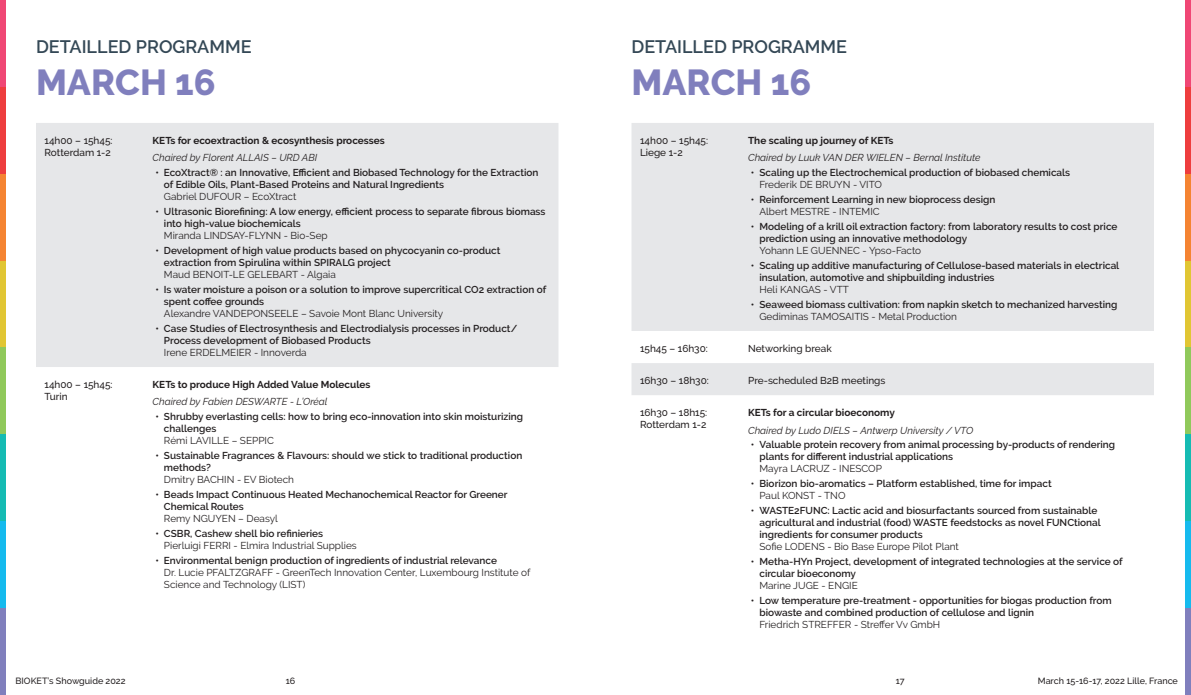
<style>
.page{position:relative;width:1191px;height:695px;background:#fff}
.page>*{position:absolute;margin:0;border:0;box-sizing:border-box;transform-origin:0 0}
.t1{font:800 36px "Raleway";color:#807fbd}
.t2{font:600 18px "Raleway";color:#344856}
.t3{font:600 10px/12px "Raleway";color:#231f20}
.t4{font:10px/12px "Raleway";color:#231f20}
.t5{font:500 10px/12px "Raleway";color:#231f20}
.t6{font:italic 10px "Raleway";color:#231f20}
.t7{font:700 10px "Raleway";color:#231f20}
.t8{font:500 9px "Raleway";color:#231f20}
.s1{font-weight:400}
.s2{font-weight:600}
</style>
<div class="page">
<div style="left:0;top:87px;width:6px;height:87px;background:#ee3d3e"></div>
<div style="left:0;top:0;width:6px;height:87px;background:#f04775"></div>
<div style="left:0;top:174px;width:6px;height:86px;background:#f58432"></div>
<div style="left:0;top:260px;width:6px;height:87px;background:#e1c633"></div>
<div style="left:0;top:347px;width:6px;height:87px;background:#90c95b"></div>
<div style="left:0;top:434px;width:6px;height:87px;background:#15bbb3"></div>
<div style="left:0;top:521px;width:6px;height:87px;background:#15baee"></div>
<div style="left:0;top:608px;width:6px;height:86px;background:#807fbd"></div>
<div style="left:1185px;top:87px;width:6px;height:87px;background:#ee3d3e"></div>
<div style="left:1185px;top:0;width:6px;height:87px;background:#f04775"></div>
<div style="left:1185px;top:174px;width:6px;height:86px;background:#f58432"></div>
<div style="left:1185px;top:260px;width:6px;height:87px;background:#e1c633"></div>
<div style="left:1185px;top:347px;width:6px;height:87px;background:#90c95b"></div>
<div style="left:1185px;top:434px;width:6px;height:87px;background:#15bbb3"></div>
<div style="left:1185px;top:521px;width:6px;height:87px;background:#15baee"></div>
<div style="left:1185px;top:608px;width:6px;height:86px;background:#807fbd"></div>
<div style="left:36px;top:123px;width:522px;height:244px;background:#e6e7e9"></div>
<svg style="left:631px;top:123px;width:523px;height:272px;fill:#e6e7e9"></svg>
<p class="t2" style="left:36px;top:36px;width:217px">DETAILLED PROGRAMME</p>
<p class="t2" style="left:631px;top:36px;width:217px">DETAILLED PROGRAMME</p>
<p class="t1" style="left:36px;top:62px;width:181px">MARCH 16</p>
<p class="t1" style="left:631px;top:62px;width:181px">MARCH 16</p>
<p class="t5" style="left:45px;top:134px;width:70px">14h00 – 15h45:<br>Rotterdam 1-2</p>
<p class="t7" style="left:153px;top:134px;width:234px">KETs for ecoextraction &amp; ecosynthesis processes</p>
<p class="t6" style="left:153px;top:152px;width:166px">Chaired by Florent ALLAIS – URD ABI</p>
<p class="t3" style="left:164px;top:167px;width:376px;text-indent:-9px">• EcoXtract® : an Innovative, Efficient and Biobased Technology for the Extraction of Edible Oils, Plant-Based Proteins and Natural Ingredients<br><span class="s1">Gabriel DUFOUR – EcoXtract</span></p>
<p class="t3" style="left:164px;top:205px;width:383px;text-indent:-9px">• Ultrasonic Biorefining: A low energy, efficient process to separate fibrous biomass into high-value biochemicals<br><span class="s1">Miranda LINDSAY-FLYNN - Bio-Sep</span></p>
<p class="t3" style="left:164px;top:244px;width:338px;text-indent:-9px">• Development of high value products based on phycocyanin co-product extraction from Spirulina within SPIRALG project<br><span class="s1">Maud BENOIT-LE GELEBART - Algaia</span></p>
<p class="t3" style="left:164px;top:283px;width:384px;text-indent:-9px">• Is water moisture a poison or a solution to improve supercritical CO2 extraction of spent coffee grounds<br><span class="s1">Alexandre VANDEPONSEELE – Savoie Mont Blanc University</span></p>
<p class="t3" style="left:164px;top:322px;width:355px;text-indent:-9px">• Case Studies of Electrosynthesis and Electrodialysis processes in Product/<br>Process development of Biobased Products<br><span class="s1">Irene ERDELMEIER - Innoverda</span></p>
<p class="t5" style="left:45px;top:378px;width:70px">14h00 – 15h45:<br>Turin</p>
<p class="t7" style="left:153px;top:378px;width:219px">KETs to produce High Added Value Molecules</p>
<p class="t6" style="left:153px;top:396px;width:176px">Chaired by Fabien DESWARTE - L’Oréal</p>
<p class="t3" style="left:164px;top:410px;width:361px;text-indent:-9px">• Shrubby everlasting cells: how to bring eco-innovation into skin moisturizing challenges<br><span class="s1">Rémi LAVILLE – SEPPIC</span></p>
<p class="t3" style="left:164px;top:449px;width:360px;text-indent:-9px">• Sustainable Fragrances &amp; Flavours: should we stick to traditional production methods?<br><span class="s1">Dmitry BACHIN - EV Biotech</span></p>
<p class="t3" style="left:164px;top:488px;width:345px;text-indent:-9px">• Beads Impact Continuous Heated Mechanochemical Reactor for Greener<br>Chemical Routes<br><span class="s1">Remy NGUYEN – Deasyl</span></p>
<p class="t4" style="left:164px;top:527px;width:194px;text-indent:-9px"><span class="s2">• CSBR, Cashew shell bio refinieries<br></span>Pierluigi FERRI - Elmira Industrial Supplies</p>
<p class="t4" style="left:164px;top:554px;width:368px;text-indent:-9px"><span class="s2">• Environmental benign production of ingredients of industrial relevance<br></span>Dr. Lucie PFALTZGRAFF - GreenTech Innovation Center, Luxembourg Institute of<br>Science and Technology (LIST)</p>
<p class="t5" style="left:640px;top:134px;width:70px">14h00 – 15h45:<br>Liege 1-2</p>
<p class="t7" style="left:748px;top:134px;width:147px">The scaling up journey of KETs</p>
<p class="t6" style="left:748px;top:152px;width:234px">Chaired by Luuk VAN DER WIELEN – Bernal Institute</p>
<p class="t3" style="left:759px;top:167px;width:312px;text-indent:-9px">• Scaling up the Electrochemical production of biobased chemicals<br><span class="s1">Frederik DE BRUYN - VITO</span></p>
<p class="t3" style="left:759px;top:193px;width:237px;text-indent:-9px">• Reinforcement Learning in new bioprocess design<br><span class="s1">Albert MESTRE - INTEMIC</span></p>
<p class="t3" style="left:759px;top:220px;width:359px;text-indent:-9px">• Modeling of a krill oil extraction factory: from laboratory results to cost price prediction using an innovative methodology<br><span class="s1">Yohann LE GUENNEC - Ypso-Facto</span></p>
<p class="t3" style="left:759px;top:259px;width:361px;text-indent:-9px">• Scaling up additive manufacturing of Cellulose-based materials in electrical insulation, automotive and shipbuilding industries<br><span class="s1">Heli KANGAS - VTT</span></p>
<p class="t3" style="left:759px;top:298px;width:359px;text-indent:-9px">• Seaweed biomass cultivation: from napkin sketch to mechanized harvesting<br><span class="s1">Gediminas TAMOSAITIS - Metal Production</span></p>
<p class="t5" style="left:640px;top:342px;width:69px">15h45 – 16h30:</p>
<p class="t5" style="left:748px;top:342px;width:85px">Networking break</p>
<p class="t5" style="left:640px;top:374px;width:70px">16h30 – 18h30:</p>
<p class="t5" style="left:748px;top:374px;width:139px">Pre-scheduled B2B meetings</p>
<p class="t5" style="left:640px;top:406px;width:69px">16h30 – 18h15:<br>Rotterdam 1-2</p>
<p class="t7" style="left:748px;top:406px;width:148px">KETs for a circular bioeconomy</p>
<p class="t6" style="left:748px;top:424px;width:227px">Chaired by Ludo DIELS – Antwerp University / VTO</p>
<p class="t3" style="left:759px;top:439px;width:357px;text-indent:-9px">• Valuable protein recovery from animal processing by-products of rendering plants for different industrial applications<br><span class="s1">Mayra LACRUZ - INESCOP</span></p>
<p class="t3" style="left:759px;top:477px;width:294px;text-indent:-9px">• Biorizon bio-aromatics – Platform established, time for impact<br><span class="s1">Paul KONST - TNO</span></p>
<p class="t3" style="left:759px;top:504px;width:343px;text-indent:-9px">• WASTE2FUNC: Lactic acid and biosurfactants sourced from sustainable agricultural and industrial (food) WASTE feedstocks as novel FUNCtional ingredients for consumer products<br><span class="s1">Sofie LODENS - Bio Base Europe Pilot Plant</span></p>
<p class="t3" style="left:759px;top:555px;width:365px;text-indent:-9px">• Metha-HYn Project, development of integrated technologies at the service of circular bioeconomy<br><span class="s1">Marine JUGE - ENGIE</span></p>
<p class="t3" style="left:759px;top:594px;width:354px;text-indent:-9px">• Low temperature pre-treatment - opportunities for biogas production from biowaste and combined production of cellulose and lignin<br><span class="s1">Friedrich STREFFER - Streffer Vv GmbH</span></p>
<p class="t8" style="left:16px;top:675px;width:111px">BIOKET’s Showguide 2022</p>
<p class="t8" style="left:286px;top:675px;width:11px">16</p>
<p class="t8" style="left:896px;top:675px;width:10px">17</p>
<p class="t8" style="left:1037px;top:675px;width:142px">March 15-16-17, 2022 Lille, France</p>
</div>
